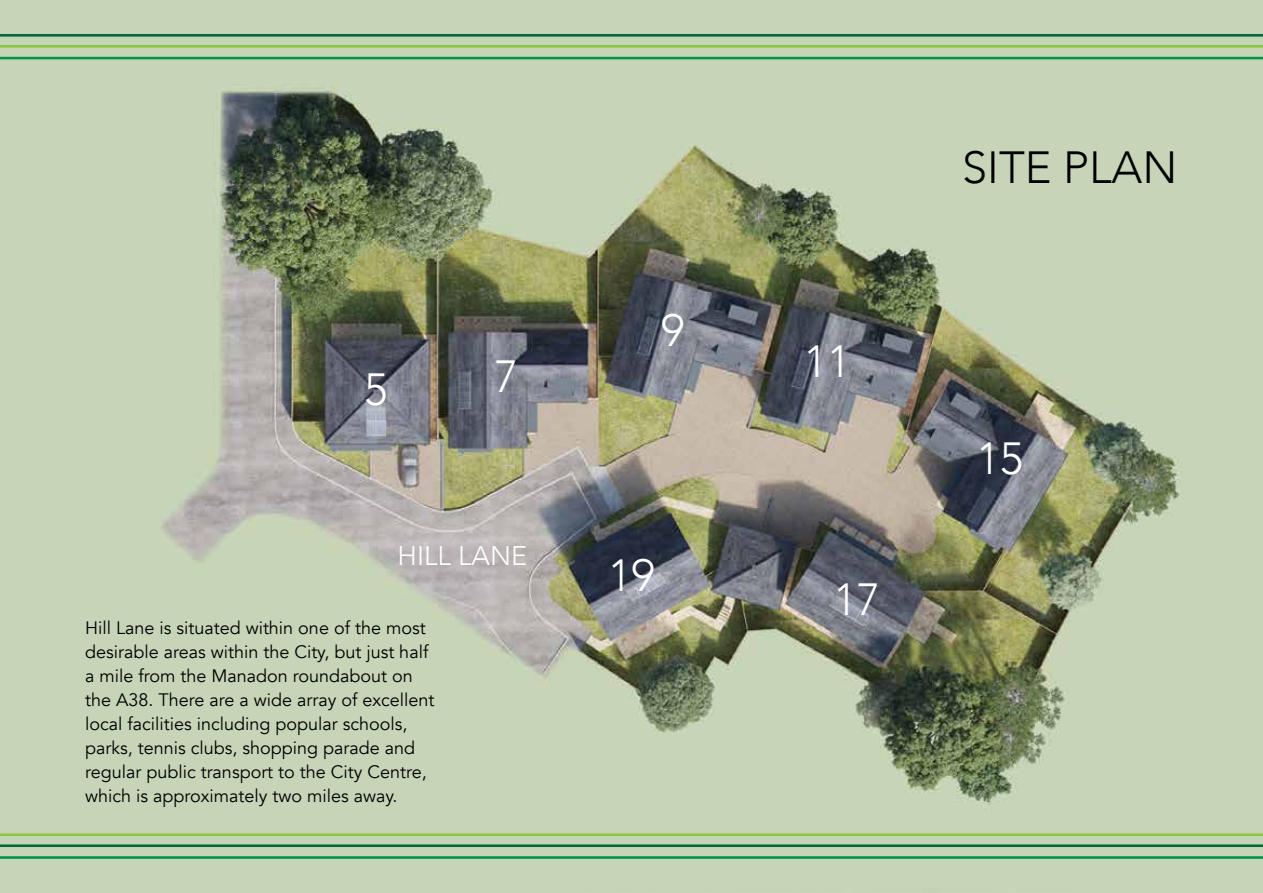
<style>
.page{position:relative;width:1263px;height:893px;background:#fff}
.page>*{position:absolute;margin:0;border:0;box-sizing:border-box;transform-origin:0 0}
.t1{font:300 45px "Avenir";color:#fff}
.t2{font:300 45px "Avenir";color:#000}
.t3{font:300 27px "Avenir";color:#fff}
.t4{font:18px/24px "Avenir";color:#000}
</style>
<div class="page">
<img style="left:0;top:0;width:1263px;height:893px">
<hr style="left:0;top:833px;width:1263px;height:3px;background:#8dc63f">
<hr style="left:0;top:844px;width:1263px;height:3px;background:#006838">
<hr style="left:0;top:856px;width:1263px;height:3px;background:#009444">
<hr style="left:0;top:34px;width:1263px;height:3px;background:#006838">
<hr style="left:0;top:45px;width:1263px;height:3px;background:#8dc63f">
<hr style="left:0;top:57px;width:1263px;height:2px;background:#009444">
<h1 class="t1" style="left:364px;top:363px;width:25px">5</h1>
<h1 class="t1" style="left:495px;top:350px;width:25px">7</h1>
<h2 class="t3" style="left:398px;top:540px;width:131px">HILL LANE</h2>
<p class="t4" style="left:85px;top:616px;width:351px">Hill Lane is situated within one of the most desirable areas within the City, but just half a mile from the Manadon roundabout on the A38. There are a wide array of excellent local facilities including popular schools, parks, tennis clubs, shopping parade and regular public transport to the City Centre, which is approximately two miles away.</p>
<h1 class="t1" style="left:661px;top:304px;width:25px">9</h1>
<h1 class="t1" style="left:608px;top:549px;width:48px">19</h1>
<h1 class="t1" style="left:804px;top:334px;width:48px">11</h1>
<h1 class="t1" style="left:833px;top:573px;width:48px">17</h1>
<h1 class="t2" style="left:962px;top:141px;width:217px">SITE PLAN</h1>
<h1 class="t1" style="left:976px;top:432px;width:48px">15</h1>
</div>
